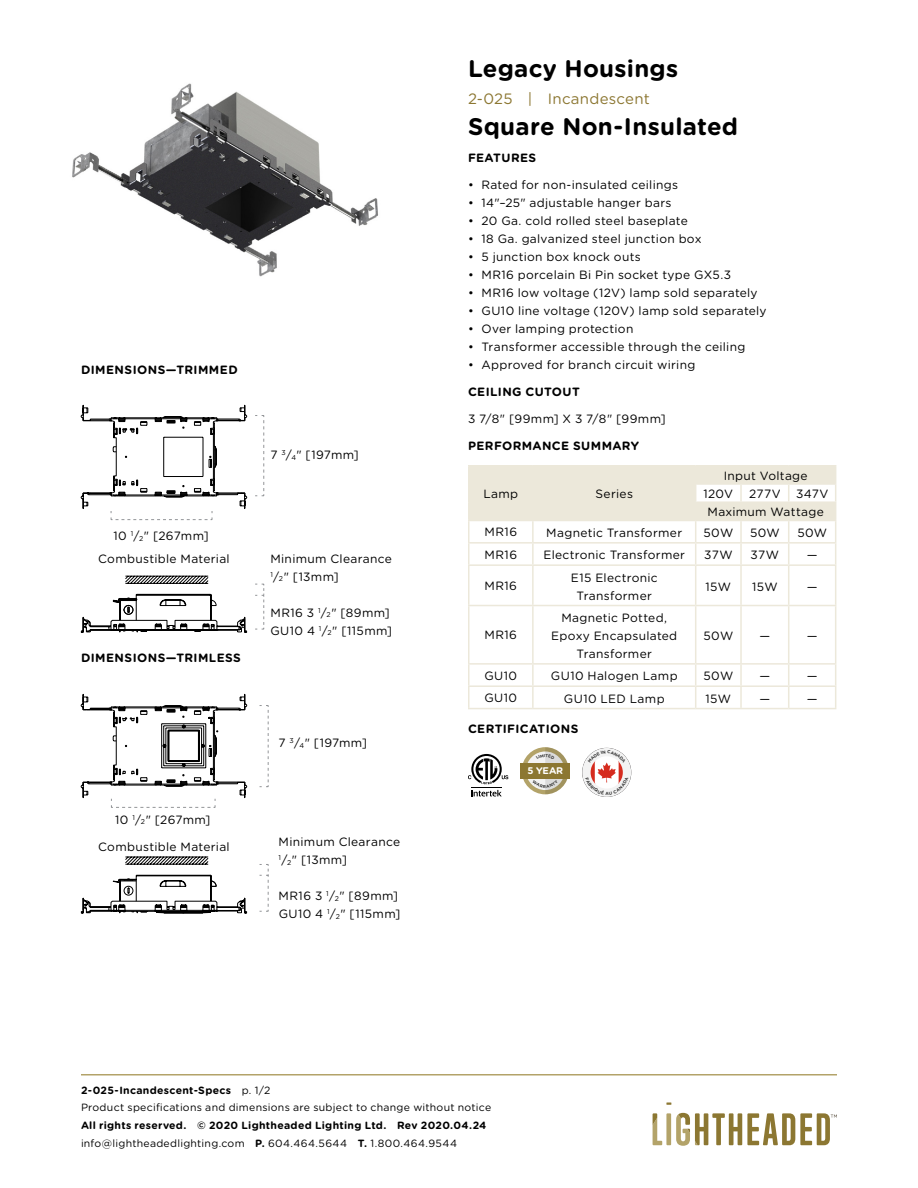
<style>
.page{position:relative;width:918px;height:1188px;background:#fff}
.page>*{position:absolute;margin:0;border:0;box-sizing:border-box;transform-origin:0 0}
.t1{font:700 24px "Gotham Rounded";letter-spacing:.01em;color:#000}
.t2{font:15px "Gotham Rounded";letter-spacing:.02em;color:#8c7732}
.t3{font:12px/18px "Gotham Rounded";letter-spacing:.025em;color:#000}
.t4{font:700 12px "Gotham Rounded";letter-spacing:.035em;color:#000}
.t5{font:700 10.5px/18px "Gotham Rounded";letter-spacing:.025em;color:#000}
.t6{font:10.5px/18px "Gotham Rounded";letter-spacing:.025em;color:#000}
.t7{font:700 9.6px "Gotham Rounded";color:#fff}
.s1{font-weight:700}
.s2{font-weight:400}
</style>
<div class="page">
<hr style="left:81px;top:1074px;width:756px;height:2px;background:#b3a369">
<div style="left:666px;top:1113px;width:5px;height:32px;background:#b3a369"></div>
<svg style="left:653px;top:1113px;width:9px;height:32px"></svg>
<svg style="left:676px;top:1113px;width:161px;height:33px"></svg>
<svg style="left:666px;top:1102px;width:5px;height:3px"></svg>
<img style="left:72px;top:83px;width:306px;height:194px">
<svg style="left:255px;top:415px;width:10px;height:82px"></svg>
<svg style="left:81px;top:405px;width:166px;height:115px"></svg>
<svg style="left:255px;top:583px;width:10px;height:47px"></svg>
<svg style="left:81px;top:594px;width:166px;height:39px"></svg>
<svg style="left:125px;top:576px;width:84px;height:8px"></svg>
<svg style="left:259px;top:705px;width:10px;height:82px"></svg>
<svg style="left:81px;top:694px;width:166px;height:114px"></svg>
<svg style="left:259px;top:864px;width:10px;height:48px"></svg>
<svg style="left:81px;top:875px;width:166px;height:38px"></svg>
<svg style="left:125px;top:856px;width:84px;height:9px"></svg>
<hr style="left:468px;top:465px;width:65px;height:1px;background:#ece8da">
<hr style="left:533px;top:465px;width:163px;height:1px;background:#ece8da">
<hr style="left:696px;top:465px;width:45px;height:1px;background:#ece8da">
<hr style="left:741px;top:465px;width:48px;height:1px;background:#ece8da">
<hr style="left:789px;top:465px;width:47px;height:1px;background:#ece8da">
<svg style="left:468px;top:466px;width:368px;height:98px"></svg>
<hr style="left:468px;top:564px;width:65px;height:2px;background:#ece8da">
<hr style="left:468px;top:566px;width:2px;height:39px;background:#ece8da">
<hr style="left:533px;top:564px;width:163px;height:2px;background:#ece8da">
<hr style="left:532px;top:566px;width:2px;height:39px;background:#ece8da">
<hr style="left:696px;top:564px;width:45px;height:2px;background:#ece8da">
<hr style="left:695px;top:566px;width:1px;height:39px;background:#ece8da">
<hr style="left:741px;top:564px;width:48px;height:2px;background:#ece8da">
<hr style="left:740px;top:566px;width:2px;height:39px;background:#ece8da">
<hr style="left:789px;top:564px;width:47px;height:2px;background:#ece8da">
<hr style="left:788px;top:566px;width:1px;height:39px;background:#ece8da">
<hr style="left:835px;top:566px;width:1px;height:39px;background:#ece8da">
<hr style="left:468px;top:605px;width:65px;height:1px;background:#ece8da">
<hr style="left:468px;top:606px;width:2px;height:57px;background:#ece8da">
<hr style="left:533px;top:605px;width:163px;height:1px;background:#ece8da">
<hr style="left:532px;top:606px;width:2px;height:57px;background:#ece8da">
<hr style="left:696px;top:605px;width:45px;height:1px;background:#ece8da">
<hr style="left:695px;top:606px;width:1px;height:57px;background:#ece8da">
<hr style="left:741px;top:605px;width:48px;height:1px;background:#ece8da">
<hr style="left:740px;top:606px;width:2px;height:57px;background:#ece8da">
<hr style="left:789px;top:605px;width:47px;height:1px;background:#ece8da">
<hr style="left:788px;top:606px;width:1px;height:57px;background:#ece8da">
<hr style="left:835px;top:606px;width:1px;height:57px;background:#ece8da">
<hr style="left:468px;top:663px;width:65px;height:2px;background:#ece8da">
<hr style="left:468px;top:665px;width:2px;height:20px;background:#ece8da">
<hr style="left:533px;top:663px;width:163px;height:2px;background:#ece8da">
<hr style="left:532px;top:665px;width:2px;height:20px;background:#ece8da">
<hr style="left:696px;top:663px;width:45px;height:2px;background:#ece8da">
<hr style="left:741px;top:663px;width:48px;height:2px;background:#ece8da">
<hr style="left:740px;top:665px;width:2px;height:20px;background:#ece8da">
<hr style="left:789px;top:663px;width:47px;height:2px;background:#ece8da">
<hr style="left:468px;top:685px;width:65px;height:2px;background:#ece8da">
<hr style="left:468px;top:687px;width:2px;height:21px;background:#ece8da">
<hr style="left:533px;top:685px;width:163px;height:2px;background:#ece8da">
<hr style="left:532px;top:687px;width:2px;height:21px;background:#ece8da">
<hr style="left:696px;top:685px;width:45px;height:2px;background:#ece8da">
<svg style="left:695px;top:665px;width:1px;height:43px"></svg>
<hr style="left:741px;top:685px;width:48px;height:2px;background:#ece8da">
<hr style="left:740px;top:687px;width:2px;height:21px;background:#ece8da">
<hr style="left:789px;top:685px;width:47px;height:2px;background:#ece8da">
<svg style="left:788px;top:665px;width:1px;height:43px"></svg>
<svg style="left:835px;top:665px;width:1px;height:43px"></svg>
<hr style="left:468px;top:708px;width:65px;height:1px;background:#ece8da">
<hr style="left:533px;top:708px;width:163px;height:1px;background:#ece8da">
<hr style="left:696px;top:708px;width:45px;height:1px;background:#ece8da">
<hr style="left:741px;top:708px;width:48px;height:1px;background:#ece8da">
<hr style="left:789px;top:708px;width:47px;height:1px;background:#ece8da">
<svg style="left:471px;top:790px;width:31px;height:6px"></svg>
<hr style="left:471px;top:787px;width:31px;height:1px;background:#000">
<svg style="left:468px;top:754px;width:40px;height:30px"></svg>
<div style="left:521px;top:763px;width:49px;height:15px;background:#8c7732"></div>
<svg style="left:522px;top:747px;width:47px;height:47px"></svg>
<svg style="left:582px;top:748px;width:49px;height:48px"></svg>
<p class="t4" style="left:81px;top:360px;width:158px">DIMENSIONS—TRIMMED</p>
<p class="t3" style="left:114px;top:526px;width:97px">10 <sup>1</sup>/<sub>2</sub>" [267mm]</p>
<p class="t3" style="left:98px;top:549px;width:133px">Combustible Material</p>
<p class="t4" style="left:81px;top:648px;width:161px">DIMENSIONS—TRIMLESS</p>
<p class="t3" style="left:115px;top:810px;width:97px">10 <sup>1</sup>/<sub>2</sub>" [267mm]</p>
<p class="t3" style="left:98px;top:837px;width:133px">Combustible Material</p>
<p class="t3" style="left:270px;top:445px;width:90px">7 <sup>3</sup>/<sub>4</sub>" [197mm]</p>
<p class="t3" style="left:270px;top:549px;width:123px">Minimum Clearance<br><sup>1</sup>/<sub>2</sub>" [13mm]</p>
<p class="t3" style="left:270px;top:603px;width:123px">MR16 3 <sup>1</sup>/<sub>2</sub>" [89mm]<br>GU10 4 <sup>1</sup>/<sub>2</sub>" [115mm]</p>
<p class="t3" style="left:279px;top:733px;width:90px">7 <sup>3</sup>/<sub>4</sub>" [197mm]</p>
<p class="t3" style="left:279px;top:832px;width:123px">Minimum Clearance<br><sup>1</sup>/<sub>2</sub>" [13mm]</p>
<p class="t3" style="left:279px;top:886px;width:123px">MR16 3 <sup>1</sup>/<sub>2</sub>" [89mm]<br>GU10 4 <sup>1</sup>/<sub>2</sub>" [115mm]</p>
<h1 class="t1" style="left:468px;top:50px;width:212px">Legacy Housings</h1>
<p class="t2" style="left:468px;top:88px;width:183px">2-025 | Incandescent</p>
<h1 class="t1" style="left:468px;top:109px;width:272px">Square Non-Insulated</h1>
<p class="t4" style="left:468px;top:149px;width:70px">FEATURES</p>
<p class="t3" style="left:468px;top:175px;width:212px">• Rated for non-insulated ceilings</p>
<p class="t3" style="left:468px;top:193px;width:205px">• 14"–25" adjustable hanger bars</p>
<p class="t3" style="left:468px;top:211px;width:221px">• 20 Ga. cold rolled steel baseplate</p>
<p class="t3" style="left:468px;top:229px;width:235px">• 18 Ga. galvanized steel junction box</p>
<p class="t3" style="left:468px;top:247px;width:174px">• 5 junction box knock outs</p>
<p class="t3" style="left:468px;top:265px;width:265px">• MR16 porcelain Bi Pin socket type GX5.3</p>
<p class="t3" style="left:468px;top:283px;width:291px">• MR16 low voltage (12V) lamp sold separately</p>
<p class="t3" style="left:468px;top:301px;width:300px">• GU10 line voltage (120V) lamp sold separately</p>
<p class="t3" style="left:468px;top:319px;width:167px">• Over lamping protection</p>
<p class="t3" style="left:468px;top:337px;width:279px">• Transformer accessible through the ceiling</p>
<p class="t3" style="left:468px;top:355px;width:229px">• Approved for branch circuit wiring</p>
<p class="t4" style="left:468px;top:383px;width:113px">CEILING CUTOUT</p>
<p class="t3" style="left:468px;top:409px;width:199px">3 7/8" [99mm] X 3 7/8" [99mm]</p>
<p class="t4" style="left:468px;top:437px;width:173px">PERFORMANCE SUMMARY</p>
<p class="t3" style="left:483px;top:484px;width:36px">Lamp</p>
<p class="t3" style="left:596px;top:484px;width:39px">Series</p>
<p class="t3" style="left:704px;top:466px;width:106px;text-indent:20px">Input Voltage<br>120V</p>
<p class="t3" style="left:708px;top:484px;width:122px;text-indent:88px">347V<br>Maximum Wattage</p>
<p class="t3" style="left:749px;top:484px;width:33px">277V</p>
<p class="t3" style="left:485px;top:523px;width:34px">MR16</p>
<p class="t3" style="left:546px;top:523px;width:137px">Magnetic Transformer</p>
<p class="t3" style="left:704px;top:523px;width:31px">50W</p>
<p class="t3" style="left:750px;top:523px;width:31px">50W</p>
<p class="t3" style="left:797px;top:523px;width:31px">50W</p>
<p class="t3" style="left:485px;top:545px;width:34px">MR16</p>
<p class="t3" style="left:543px;top:545px;width:143px">Electronic Transformer</p>
<p class="t3" style="left:704px;top:545px;width:30px">37W</p>
<p class="t3" style="left:751px;top:545px;width:30px">37W</p>
<p class="t3" style="left:807px;top:545px;width:12px">—</p>
<p class="t3" style="left:485px;top:576px;width:34px">MR16</p>
<p class="t3" style="left:571px;top:568px;width:88px;text-align:center">E15 Electronic<br>Transformer</p>
<p class="t3" style="left:706px;top:577px;width:27px">15W</p>
<p class="t3" style="left:752px;top:577px;width:27px">15W</p>
<p class="t3" style="left:807px;top:577px;width:12px">—</p>
<p class="t3" style="left:485px;top:626px;width:34px">MR16</p>
<p class="t3" style="left:551px;top:608px;width:127px;text-align:center">Magnetic Potted,<br>Epoxy Encapsulated<br>Transformer</p>
<p class="t3" style="left:704px;top:626px;width:31px">50W</p>
<p class="t3" style="left:759px;top:626px;width:12px">—</p>
<p class="t3" style="left:807px;top:626px;width:12px">—</p>
<p class="t3" style="left:484px;top:666px;width:34px">GU10</p>
<p class="t3" style="left:551px;top:666px;width:128px">GU10 Halogen Lamp</p>
<p class="t3" style="left:704px;top:666px;width:31px">50W</p>
<p class="t3" style="left:759px;top:666px;width:12px">—</p>
<p class="t3" style="left:807px;top:666px;width:12px">—</p>
<p class="t3" style="left:484px;top:688px;width:34px">GU10</p>
<p class="t3" style="left:564px;top:689px;width:102px">GU10 LED Lamp</p>
<p class="t3" style="left:706px;top:689px;width:27px">15W</p>
<p class="t3" style="left:759px;top:689px;width:12px">—</p>
<p class="t3" style="left:807px;top:689px;width:12px">—</p>
<p class="t4" style="left:468px;top:720px;width:112px">CERTIFICATIONS</p>
<p class="t7" style="left:527px;top:764px;width:37px">5 YEAR</p>
<p class="t6" style="left:81px;top:1080px;width:412px"><span class="s1">2-025-Incandescent-Specs</span> p. 1/2<br>Product specifications and dimensions are subject to change without notice</p>
<p class="t5" style="left:81px;top:1116px;width:407px">All rights reserved. © 2020 Lightheaded Lighting Ltd. Rev 2020.04.24 <span class="s2">info@lightheadedlighting.com</span> P. <span class="s2">604.464.5644</span> T. <span class="s2">1.800.464.9544</span></p>
</div>
